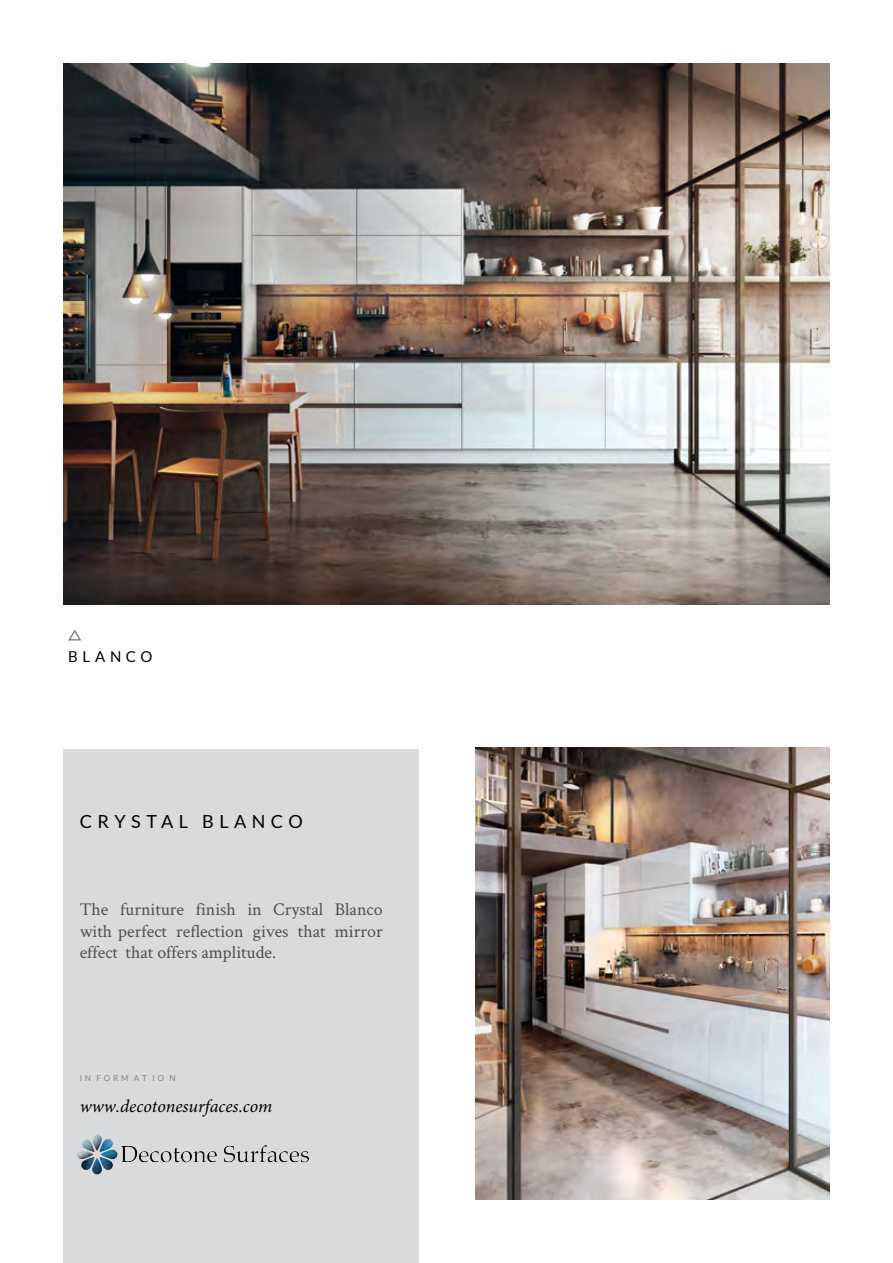
<style>
.page{position:relative;width:893px;height:1263px;background:#fff}
.page>*{position:absolute;margin:0;border:0;box-sizing:border-box;transform-origin:0 0}
.t1{font:18px/21.6px "Crimson Text";color:#534e4c;text-align:justify}
.t2{font:italic 18px "Minion Pro";color:#000}
.t3{font:18px "Lato";letter-spacing:.3em;color:#000}
.t4{font:15px "Lato";letter-spacing:.31em;color:#000}
.t5{font:8.25px "Lato";letter-spacing:.32em;color:#8a8381}
</style>
<div class="page">
<div style="left:64px;top:749px;width:355px;height:514px;background:#d9dadb"></div>
<img style="left:64px;top:64px;width:765px;height:541px">
<img style="left:475px;top:748px;width:354px;height:451px">
<svg style="left:68px;top:629px;width:14px;height:12px"></svg>
<img style="left:63px;top:1115px;width:246px;height:76px">
<p class="t4" style="left:68px;top:648px;width:86px">BLANCO</p>
<p class="t3" style="left:80px;top:811px;width:224px">CRYSTAL BLANCO</p>
<p class="t1" style="left:80px;top:898px;width:304px">The furniture finish in Crystal Blanco with perfect reflection gives that mirror effect that offers amplitude.</p>
<p class="t5" style="left:80px;top:1073px;width:98px">IN FORM AT IO N</p>
<p class="t2" style="left:80px;top:1094px;width:194px">www.decotonesurfaces.com</p>
</div>
